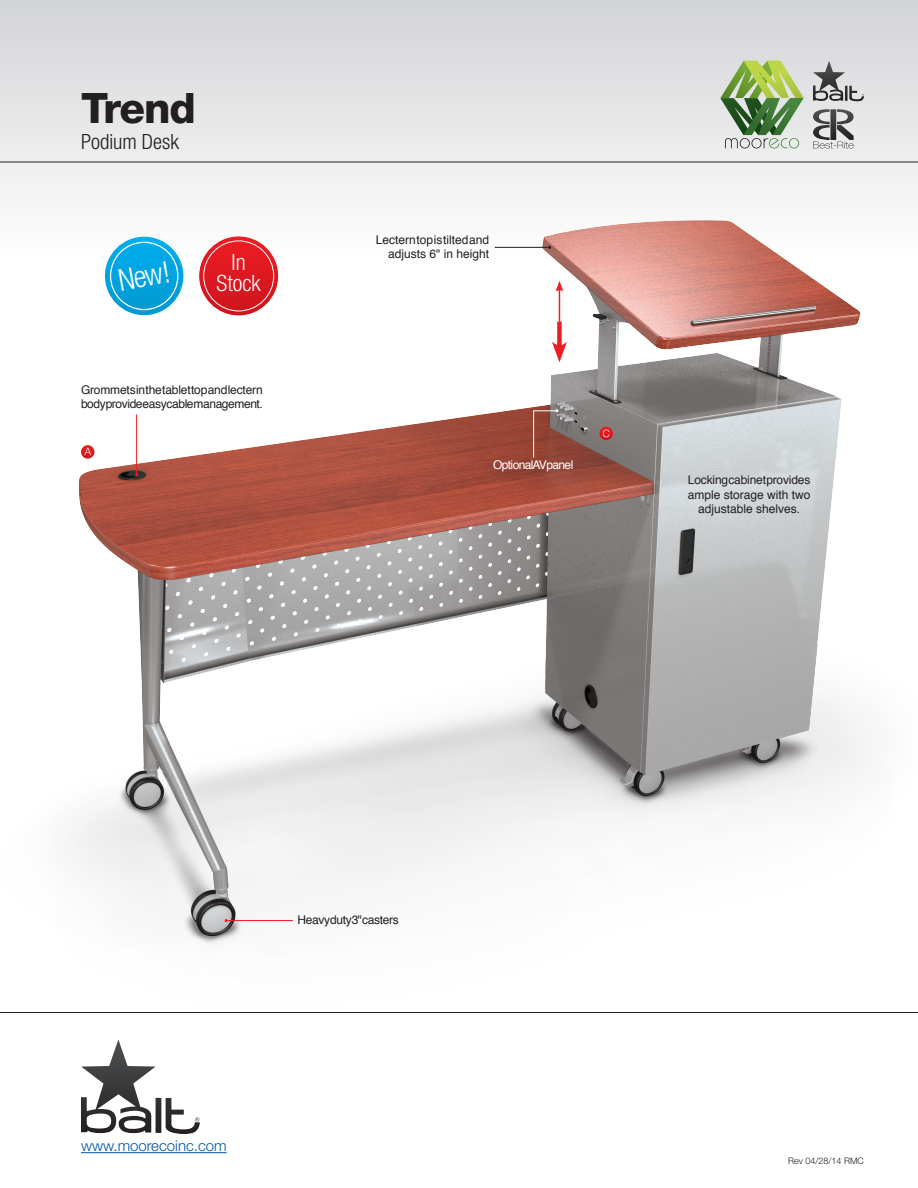
<style>
.page{position:relative;width:918px;height:1188px;background:#fff}
.page>*{position:absolute;margin:0;border:0;box-sizing:border-box;transform-origin:0 0}
.Title_Header_Item_Na{font:800 42px "Helvetica Neue LT Std";letter-spacing:-.035em;color:#231f20}
.t1{font:300 condensed 30px "Helvetica Neue LT Std";color:#fff}
.Available_Date{font:300 condensed 22.5px "Helvetica Neue LT Std";color:#fff}
.Title_Header_Item_Na-2{font:300 condensed 21px "Helvetica Neue LT Std";color:#231f20}
.t2{font:300 15px "Helvetica Neue LT Std";color:#0154a6}
.Caption_Centered_Bla{font:12px/14.4px "Helvetica";letter-spacing:-.015em;color:#231f20;text-align:center}
.Caption_Right_Black{font:12px/14.4px "Helvetica";color:#231f20;text-align:right}
.Caption_Left_Black{font:12px "Helvetica";letter-spacing:-.03em;color:#231f20}
.Caption_Centered_Whi{font:12px "Helvetica";letter-spacing:-.05em;color:#fff}
.Revision_Line{font:300 9px "Helvetica Neue LT Std";color:#231f20}
</style>
<div class="page">
<div style="left:0;top:0;width:918px;height:256px;background:linear-gradient(to bottom,#d2d3d5,#fefefe)"></div>
<hr style="left:0;top:162px;width:918px;height:1px;background:#231f20">
<hr style="left:81px;top:1152px;width:146px;height:1px;background:#0154a6">
<hr style="left:0;top:1012px;width:918px;height:1px;background:#231f20">
<svg style="left:81px;top:1040px;width:119px;height:94px"></svg>
<svg style="left:720px;top:61px;width:84px;height:88px"></svg>
<svg style="left:813px;top:109px;width:41px;height:39px"></svg>
<svg style="left:813px;top:61px;width:51px;height:40px"></svg>
<img style="left:5px;top:220px;width:913px;height:724px">
<hr style="left:495px;top:247px;width:55px;height:1px;background:#231f20">
<svg style="left:533px;top:409px;width:26px;height:49px"></svg>
<hr style="left:226px;top:920px;width:67px;height:1px;background:#ee1d23">
<hr style="left:136px;top:415px;width:1px;height:59px;background:#ee1d23">
<hr style="left:559px;top:289px;width:1px;height:33px;background:#ee1d23">
<svg style="left:556px;top:281px;width:7px;height:10px"></svg>
<div style="left:557px;top:322px;width:5px;height:28px;background:#ee1d23"></div>
<svg style="left:552px;top:342px;width:15px;height:20px"></svg>
<svg style="left:199px;top:236px;width:80px;height:80px"></svg>
<div style="left:198px;top:235px;width:81px;height:81px;border:1px solid #fff;border-radius:50%"></div>
<div style="left:203px;top:240px;width:71px;height:71px;border:1px solid #fff;border-radius:50%"></div>
<svg style="left:81px;top:445px;width:13px;height:14px"></svg>
<svg style="left:84px;top:448px;width:7px;height:7px"></svg>
<svg style="left:599px;top:427px;width:14px;height:13px"></svg>
<svg style="left:603px;top:430px;width:7px;height:7px"></svg>
<svg style="left:104px;top:236px;width:80px;height:80px"></svg>
<div style="left:104px;top:235px;width:81px;height:81px;border:1px solid #fff;border-radius:50%"></div>
<div style="left:110px;top:242px;width:68px;height:68px;border:1px solid #fff;border-radius:50%"></div>
<p class="Title_Header_Item_Na" style="left:81px;top:83px;width:116px">Trend</p>
<p class="Title_Header_Item_Na-2" style="left:81px;top:129px;width:99px">Podium Desk</p>
<p class="t1" style="left:116px;top:264px;width:53px;rotate:-10deg">New!</p>
<p class="Available_Date" style="left:232px;top:250px;width:16px">In</p>
<p class="Available_Date" style="left:217px;top:271px;width:46px">Stock</p>
<p class="Caption_Centered_Bla" style="left:81px;top:383px;width:183px;text-align:left">Grommets in the tablet top and lectern body provide easy cable management.</p>
<p class="Caption_Right_Black" style="left:376px;top:233px;width:115px">Lectern top is tilted and adjusts 6" in height</p>
<p class="Caption_Centered_Whi" style="left:493px;top:456px;width:82px">Optional AV panel</p>
<p class="Caption_Centered_Bla" style="left:688px;top:473px;width:124px">Locking cabinet provides ample storage with two adjustable shelves.</p>
<p class="Caption_Left_Black" style="left:298px;top:911px;width:103px">Heavy duty 3" casters</p>
<p class="t2" style="left:81px;top:1137px;width:147px">www.moorecoinc.com</p>
<p class="Revision_Line" style="left:788px;top:1156px;width:77px">Rev 04/28/14 RMC</p>
</div>
